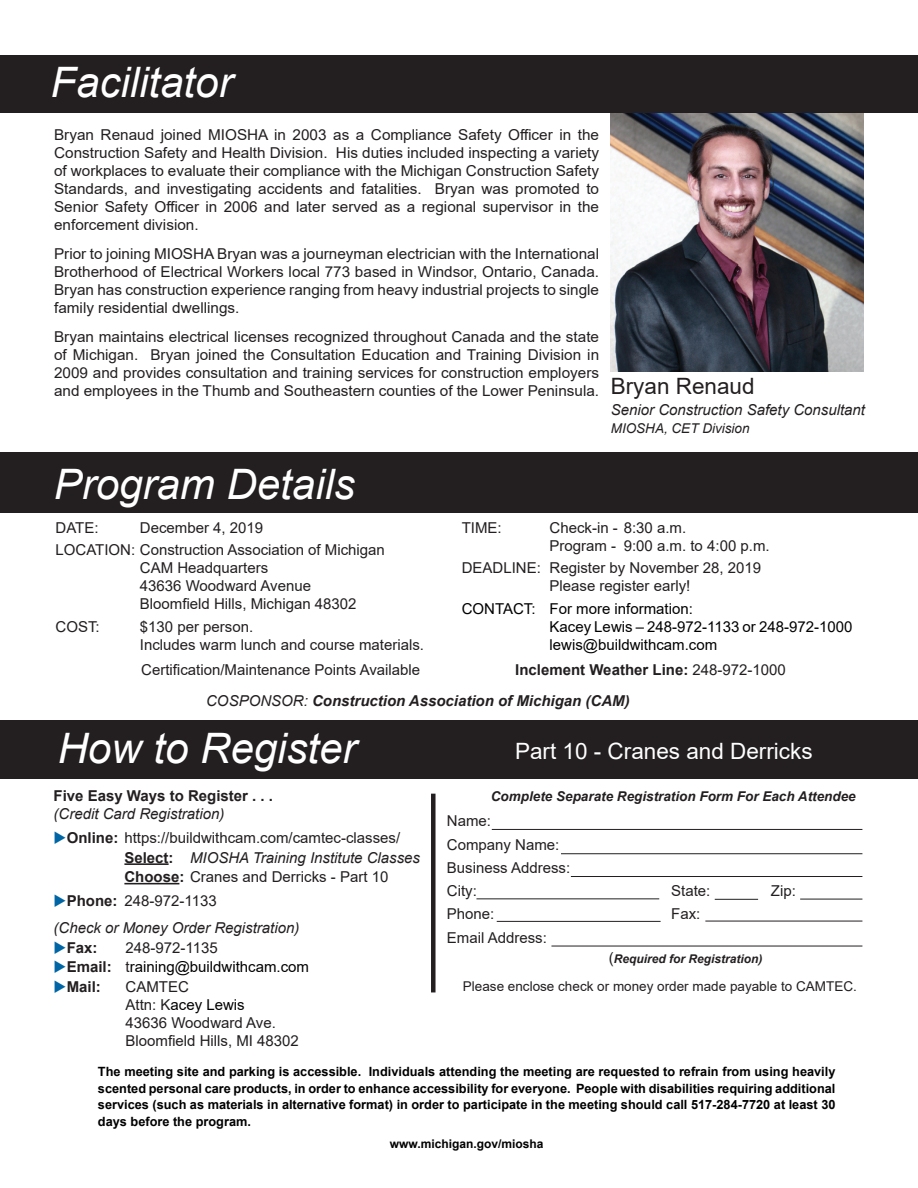
<style>
.page{position:relative;width:918px;height:1188px;background:#fff}
.page>*{position:absolute;margin:0;border:0;box-sizing:border-box;transform-origin:0 0}
.t1{font:italic 42px "Arial";color:#fff}
.t2{font:22.5px "Arial";color:#fff}
.t3{font:22.5px "Arial";color:#231f20}
.t4{font:15px/18px "Arial";color:#231f20}
.t5{font:15px/18px "Arial";color:#000}
.t6{font:italic 15px/27px "Arial";color:#231f20}
.t7{font:700 15px "Arial";color:#231f20}
.t8{font:italic 700 15px "Arial";color:#231f20}
.t9{font:13.5px "Arial";color:#231f20}
.t10{font:italic 700 13.5px "Arial";color:#231f20}
.t11{font:italic 13.5px "Arial";color:#231f20}
.t12{font:700 12.75px/16.5px "Arial";color:#000;text-align:justify}
.t13{font:italic 700 12px "Arial";color:#231f20}
.t14{font:700 12px "Arial";color:#000}
.s1{font-weight:400}
.s2{color:#0065a4}
.s3{font-weight:700}
.s4{font-style:italic}
.s5{font-weight:700;font-style:normal}
.s6{font-style:normal}
.s7{font-weight:700;color:#231f20}
.s8{color:#231f20}
.s9{color:#000}
.s10{font-weight:400;font-style:normal;font-size:15px}
</style>
<div class="page">
<img style="left:610px;top:112px;width:253px;height:260px">
<div style="left:0;top:453px;width:918px;height:60px;background:#231f20"></div>
<div style="left:0;top:721px;width:918px;height:58px;background:#231f20"></div>
<div style="left:0;top:55px;width:918px;height:57px;background:#231f20"></div>
<div style="left:431px;top:794px;width:5px;height:198px;background:#231f20"></div>
<hr style="left:492px;top:829px;width:370px;height:1px;background:#231f20">
<hr style="left:476px;top:899px;width:183px;height:1px;background:#231f20">
<hr style="left:715px;top:899px;width:43px;height:1px;background:#231f20">
<hr style="left:800px;top:899px;width:62px;height:1px;background:#231f20">
<hr style="left:705px;top:921px;width:157px;height:1px;background:#231f20">
<hr style="left:571px;top:876px;width:291px;height:1px;background:#231f20">
<hr style="left:551px;top:946px;width:311px;height:1px;background:#231f20">
<hr style="left:497px;top:921px;width:164px;height:1px;background:#231f20">
<hr style="left:561px;top:853px;width:301px;height:1px;background:#231f20">
<hr style="left:124px;top:863px;width:45px;height:2px;background:#231f20">
<hr style="left:124px;top:883px;width:55px;height:1px;background:#231f20">
<h1 class="t1" style="left:51px;top:56px;width:184px">Facilitator</h1>
<p class="t4" style="left:54px;top:126px;width:547px;text-align:justify">Bryan Renaud joined MIOSHA in 2003 as a Compliance Safety Officer in the Construction Safety and Health Division. His duties included inspecting a variety of workplaces to evaluate their compliance with the Michigan Construction Safety Standards, and investigating accidents and fatalities. Bryan was promoted to Senior Safety Officer in 2006 and later served as a regional supervisor in the enforcement division.</p>
<p class="t4" style="left:54px;top:244px;width:547px;text-align:justify">Prior to joining MIOSHA Bryan was a journeyman electrician with the International Brotherhood of Electrical Workers local 773 based in Windsor, Ontario, Canada.<br>Bryan has construction experience ranging from heavy industrial projects to single family residential dwellings.</p>
<p class="t4" style="left:54px;top:327px;width:547px;text-align:justify">Bryan maintains electrical licenses recognized throughout Canada and the state of Michigan. Bryan joined the Consultation Education and Training Division in 2009 and provides consultation and training services for construction employers and employees in the Thumb and Southeastern counties of the Lower Peninsula.</p>
<h2 class="t3" style="left:611px;top:370px;width:145px">Bryan Renaud</h2>
<p class="t6" style="left:611px;top:396px;width:256px">Senior Construction Safety Consultant</p>
<p class="t11" style="left:611px;top:419px;width:140px">MIOSHA, CET Division</p>
<h1 class="t1" style="left:54px;top:457px;width:303px">Program Details</h1>
<p class="t4" style="left:462px;top:518px;width:42px">TIME:</p>
<p class="t4" style="left:550px;top:518px;width:222px">Check-in - 8:30 a.m.<br>Program - 9:00 a.m. to 4:00 p.m.</p>
<p class="t4" style="left:550px;top:559px;width:213px;text-indent:-88px">DEADLINE: Register by November 28, 2019<br>Please register early!</p>
<p class="t5" style="left:550px;top:599px;width:304px;text-indent:-88px">CONTACT: For more information:<br>Kacey Lewis – 248-972-1133 or 248-972-1000 lewis@buildwithcam.com</p>
<p class="t4" style="left:56px;top:516px;width:331px;line-height:22.5px;text-indent:84px">December 4, 2019<br>LOCATION: Construction Association of Michigan</p>
<p class="t4" style="left:140px;top:559px;width:218px">CAM Headquarters<br>43636 Woodward Avenue<br>Bloomfield Hills, Michigan 48302</p>
<p class="t4" style="left:56px;top:617px;width:46px">COST:</p>
<p class="t4" style="left:140px;top:617px;width:286px">$130 per person.<br>Includes warm lunch and course materials.</p>
<p class="t4" style="left:141px;top:660px;width:281px">Certification/Maintenance Points Available</p>
<p class="t7" style="left:515px;top:659px;width:272px">Inclement Weather Line: <span class="s1">248-972-1000</span></p>
<p class="t4" style="left:56px;top:518px;width:45px">DATE:</p>
<p class="t8" style="left:206px;top:691px;width:425px"><span class="s1">COSPONSOR:</span> Construction Association of Michigan (CAM)</p>
<h1 class="t1" style="left:58px;top:721px;width:300px">How to Register</h1>
<p class="t7" style="left:54px;top:785px;width:221px">Five Easy Ways to Register . . .</p>
<p class="t6" style="left:54px;top:801px;width:172px">(Credit Card Registration)</p>
<p class="t4" style="left:124px;top:828px;width:297px;line-height:19.5px;text-indent:-71px"><span class="s2">◆</span><span class="s3">Online:</span> https://buildwithcam.com/camtec-classes/<br><span class="s3">Select:</span> <span class="s4">MIOSHA Training Institute Classes<br></span><span class="s3">Choose:</span> Cranes and Derricks - Part 10</p>
<p class="t6" style="left:54px;top:888px;width:247px"><span class="s2">◆</span><span class="s5">Phone:</span> <span class="s6">248-972-1133<br></span>(Check or Money Order Registration)</p>
<p class="t7" style="left:54px;top:937px;width:46px"><span class="s2">◆</span>Fax:</p>
<p class="t4" style="left:126px;top:938px;width:94px">248-972-1135</p>
<p class="t5" style="left:54px;top:958px;width:257px"><span class="s2">◆</span><span class="s7">Email:</span> <span class="s8">t</span>raining@buildwithcam.com</p>
<p class="t7" style="left:54px;top:976px;width:49px"><span class="s2">◆</span>Mail:</p>
<p class="t4" style="left:126px;top:977px;width:175px">CAMTEC<br>Attn: K<span class="s9">acey Lewis<br></span>43636 Woodward Ave.<br>Bloomfield Hills, MI 48302</p>
<h2 class="t2" style="left:515px;top:735px;width:299px">Part 10 - Cranes and Derricks</h2>
<p class="t10" style="left:491px;top:787px;width:366px">Complete Separate Registration Form For Each Attendee</p>
<p class="t4" style="left:447px;top:809px;width:125px;line-height:23.2px">Name:<br>Company Name:<br>Business Address:<br>City:</p>
<p class="t4" style="left:671px;top:882px;width:41px">State:</p>
<p class="t4" style="left:771px;top:882px;width:27px">Zip:</p>
<p class="t4" style="left:447px;top:905px;width:49px">Phone:</p>
<p class="t4" style="left:671px;top:905px;width:31px">Fax:</p>
<p class="t4" style="left:447px;top:928px;width:102px">Email Address:</p>
<p class="t13" style="left:609px;top:951px;width:155px"><span class="s10">(</span>Required for Registration)</p>
<p class="t9" style="left:463px;top:977px;width:395px">Please enclose check or money order made payable to CAMTEC.</p>
<p class="t12" style="left:98px;top:1063px;width:739px">The meeting site and parking is accessible. Individuals attending the meeting are requested to refrain from using heavily scented personal care products, in order to enhance accessibility for everyone. People with disabilities requiring additional services (such as materials in alternative format) in order to participate in the meeting should call 517-284-7720 at least 30 days before the program.</p>
<p class="t14" style="left:390px;top:1135px;width:155px">www.michigan.gov/miosha</p>
</div>
